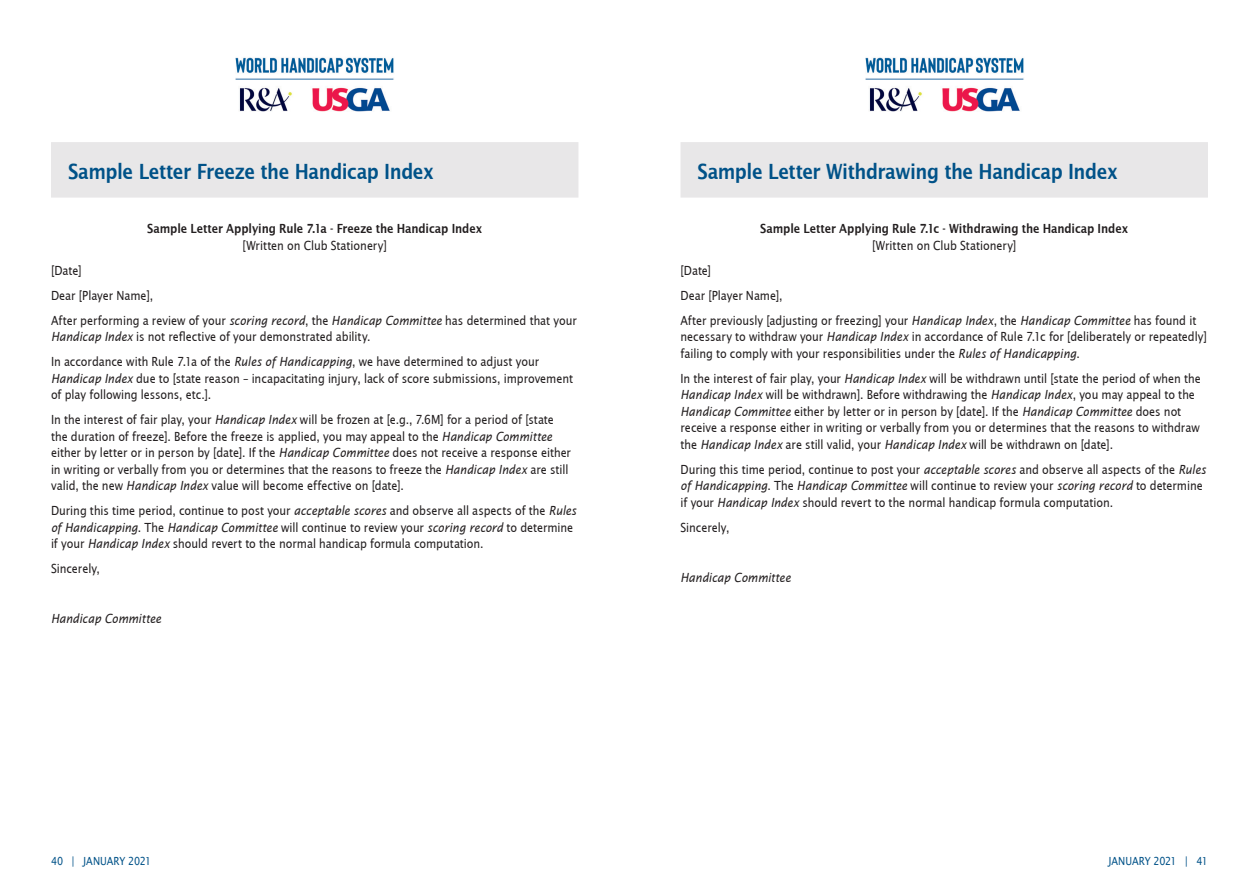
<style>
.page{position:relative;width:1259px;height:893px;background:#fff}
.page>*{position:absolute;margin:0;border:0;box-sizing:border-box;transform-origin:0 0}
.t1{font:22.5px "Lucida San Nar Dem";letter-spacing:-.02em;color:#005288}
.t2{font:13.5px/16.5px "Lucida San Nar Rom";letter-spacing:-.005em;color:#231f20}
.t3{font:13.5px "Lucida San Nar Rom Ita";color:#231f20}
.t4{font:13.5px "Lucida San Nar Dem";letter-spacing:-.005em;color:#231f20}
.t5{font:12px "Lucida San Nar Rom";letter-spacing:-.01em;color:#005288}
.s1{font-family:"Lucida San Nar Rom Ita"}
.s2{font-family:"Lucida San Nar Rom"}
</style>
<div class="page">
<img style="left:235px;top:57px;width:159px;height:55px">
<img style="left:865px;top:57px;width:159px;height:55px">
<div style="left:51px;top:142px;width:527px;height:56px;background:#e8e7e8"></div>
<div style="left:680px;top:142px;width:528px;height:56px;background:#e8e7e8"></div>
<h1 class="t1" style="left:68px;top:159px;width:367px">Sample Letter Freeze the Handicap Index</h1>
<p class="t4" style="left:147px;top:221px;width:336px">Sample Letter Applying Rule 7.1a - Freeze the Handicap Index</p>
<p class="t2" style="left:242px;top:238px;width:146px">[Written on Club Stationery]</p>
<p class="t2" style="left:51px;top:258px;width:527px;line-height:25px">[Date]<br>Dear [Player Name],<br>After performing a review of your <span class="s1">scoring record</span>, the <span class="s1">Handicap Committee</span> has determined that your</p>
<p class="t2" style="left:51px;top:325px;width:490px;line-height:25px"><span class="s1">Handicap Index</span> is not reflective of your demonstrated ability.<br>In accordance with Rule 7.1a of the <span class="s1">Rules of Handicapping</span>, we have determined to adjust your</p>
<p class="t2" style="left:51px;top:371px;width:523px"><span class="s1">Handicap Index</span> due to [state reason – incapacitating injury, lack of score submissions, improvement of play following lessons, etc.].</p>
<p class="t2" style="left:51px;top:412px;width:521px">In the interest of fair play, your <span class="s1">Handicap Index</span> will be frozen at [e.g., 7.6M] for a period of [state the duration of freeze]. Before the freeze is applied, you may appeal to the <span class="s1">Handicap Committee </span>either by letter or in person by [date]. If the <span class="s1">Handicap Committee</span> does not receive a response either in writing or verbally from you or determines that the reasons to freeze the <span class="s1">Handicap Index</span> are still valid, the new <span class="s1">Handicap Index</span> value will become effective on [date].</p>
<p class="t2" style="left:51px;top:503px;width:527px">During this time period, continue to post your <span class="s1">acceptable scores</span> and observe all aspects of the <span class="s1">Rules</span></p>
<p class="t3" style="left:51px;top:520px;width:524px">of Handicapping<span class="s2">. The</span> Handicap Committee <span class="s2">will continue to review your</span> scoring record <span class="s2">to determine</span></p>
<p class="t2" style="left:51px;top:532px;width:434px;line-height:25px">if your <span class="s1">Handicap Index</span> should revert to the normal handicap formula computation.<br>Sincerely,</p>
<p class="t3" style="left:51px;top:611px;width:112px">Handicap Committee</p>
<h1 class="t1" style="left:697px;top:159px;width:422px">Sample Letter Withdrawing the Handicap Index</h1>
<p class="t4" style="left:760px;top:221px;width:369px">Sample Letter Applying Rule 7.1c - Withdrawing the Handicap Index</p>
<p class="t2" style="left:872px;top:238px;width:146px">[Written on Club Stationery]</p>
<p class="t2" style="left:680px;top:258px;width:517px;line-height:25px">[Date]<br>Dear [Player Name],<br>After previously [adjusting or freezing] your <span class="s1">Handicap Index</span>, the <span class="s1">Handicap Committee</span> has found it</p>
<p class="t2" style="left:680px;top:329px;width:528px">necessary to withdraw your <span class="s1">Handicap Index</span> in accordance of Rule 7.1c for [deliberately or repeatedly] failing to comply with your responsibilities under the <span class="s1">Rules of Handicapping</span>.</p>
<p class="t2" style="left:680px;top:371px;width:522px">In the interest of fair play, your <span class="s1">Handicap Index</span> will be withdrawn until [state the period of when the <span class="s1">Handicap Index</span> will be withdrawn]. Before withdrawing the <span class="s1">Handicap Index</span>, you may appeal to the <span class="s1">Handicap Committee</span> either by letter or in person by [date]. If the <span class="s1">Handicap Committee</span> does not receive a response either in writing or verbally from you or determines that the reasons to withdraw the <span class="s1">Handicap Index</span> are still valid, your <span class="s1">Handicap Index</span> will be withdrawn on [date].</p>
<p class="t2" style="left:680px;top:462px;width:527px">During this time period, continue to post your <span class="s1">acceptable scores</span> and observe all aspects of the <span class="s1">Rules</span></p>
<p class="t3" style="left:680px;top:478px;width:524px">of Handicapping<span class="s2">. The</span> Handicap Committee <span class="s2">will continue to review your</span> scoring record <span class="s2">to determine</span></p>
<p class="t2" style="left:680px;top:490px;width:434px;line-height:25px">if your <span class="s1">Handicap Index</span> should revert to the normal handicap formula computation.<br>Sincerely,</p>
<p class="t3" style="left:680px;top:570px;width:112px">Handicap Committee</p>
<p class="t5" style="left:51px;top:854px;width:102px">40 | JANUARY 2021</p>
<p class="t5" style="left:1108px;top:854px;width:101px">JANUARY 2021 | 41</p>
</div>
